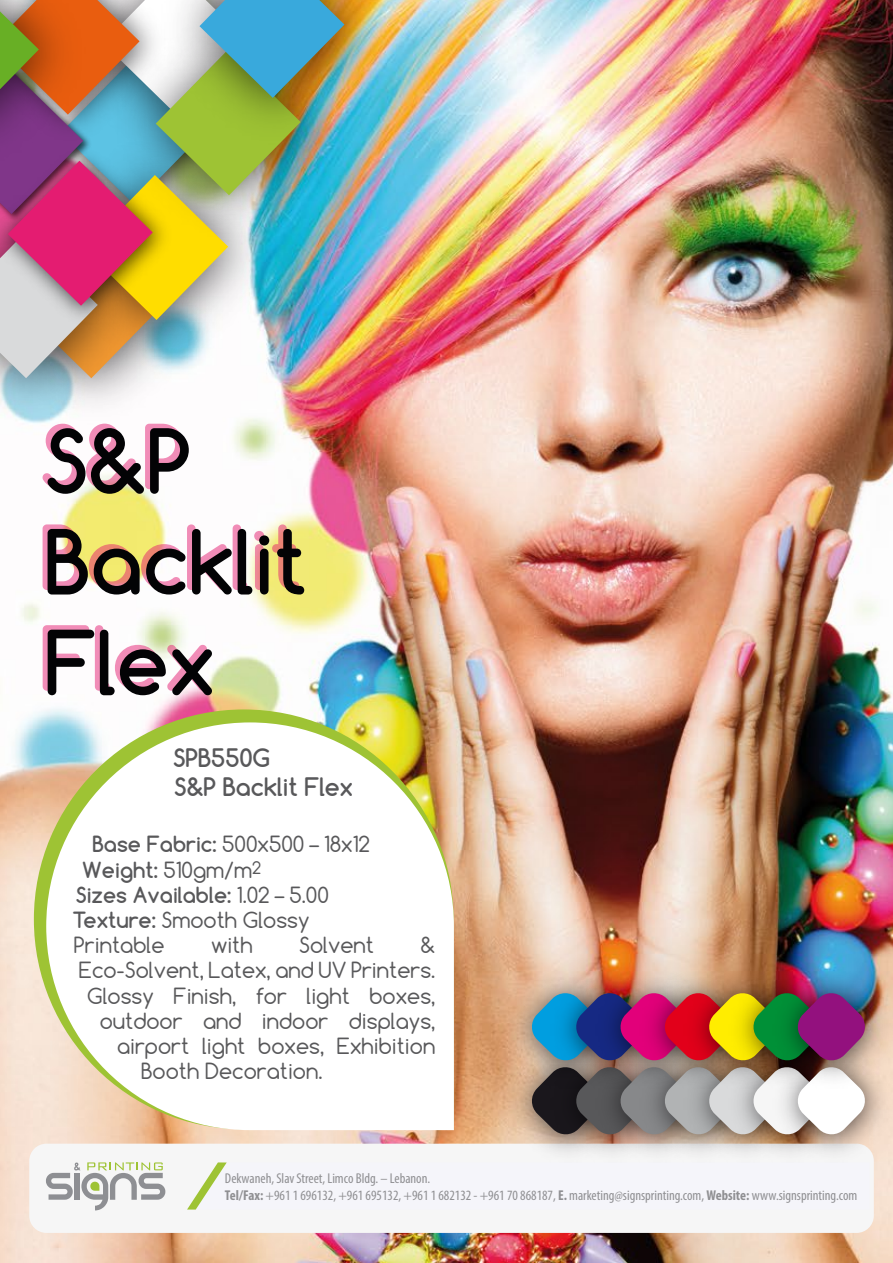
<style>
.page{position:relative;width:893px;height:1263px;background:#fff}
.page>*{position:absolute;margin:0;border:0;box-sizing:border-box;transform-origin:0 0}
.t1{font:700 84px/100.6px "Comfortaa";color:#030305}
.t2{font:700 24px/28.8px "Comfortaa";color:#58585a}
.t3{font:21px "Comfortaa";color:#58585a}
.t4{font:700 21px "Comfortaa";color:#58585a}
.t5{font:condensed 14.25px/17.1px "Myriad Pro";color:#8f8f92}
.s1{font-weight:700}
.s2{font-weight:400}
</style>
<div class="page">
<img style="left:0;top:0;width:893px;height:1263px">
<div style="left:29px;top:1144px;width:845px;height:89px;background:#f6f6f6;border-radius:17px"></div>
<svg style="left:187px;top:1162px;width:40px;height:47px"></svg>
<svg style="left:46px;top:1162px;width:119px;height:48px"></svg>
<img style="left:164px;top:386px;width:66px;height:59px">
<img style="left:0;top:378px;width:164px;height:67px">
<img style="left:22px;top:378px;width:273px;height:8px">
<img style="left:497px;top:1098px;width:45px;height:46px">
<img style="left:542px;top:1136px;width:44px;height:16px">
<img style="left:586px;top:1136px;width:44px;height:16px">
<img style="left:630px;top:1136px;width:45px;height:16px">
<img style="left:675px;top:1136px;width:44px;height:16px">
<img style="left:719px;top:1136px;width:44px;height:16px">
<img style="left:763px;top:1098px;width:130px;height:74px">
<img style="left:497px;top:959px;width:45px;height:139px">
<img style="left:542px;top:959px;width:44px;height:32px">
<img style="left:586px;top:959px;width:44px;height:32px">
<img style="left:630px;top:959px;width:45px;height:32px">
<img style="left:675px;top:959px;width:44px;height:32px">
<img style="left:719px;top:959px;width:44px;height:32px">
<img style="left:763px;top:959px;width:130px;height:139px">
<img style="left:530px;top:991px;width:337px;height:145px">
<img style="left:344px;top:164px;width:23px;height:98px">
<img style="left:344px;top:0;width:67px;height:164px">
<img style="left:0;top:0;width:344px;height:378px">
<svg style="left:34px;top:709px;width:420px;height:420px;background:#d3d2a1"></svg>
<svg style="left:46px;top:722px;width:408px;height:408px"></svg>
<h1 class="t1" style="left:45px;top:411px;width:264px">S&amp;P<br>Backlit<br>Flex</h1>
<p class="t2" style="left:173px;top:743px;width:182px">SPB550G<br>S&amp;P Backlit Flex</p>
<p class="t3" style="left:92px;top:831px;width:279px"><span class="s1">Base Fabric:</span> 500x500 – 18x12</p>
<p class="t4" style="left:82px;top:856px;width:180px">Weight: <span class="s2">510gm/m</span><sup>2</sup></p>
<p class="t4" style="left:76px;top:881px;width:255px">Sizes Available: <span class="s2">1.02 – 5.00</span></p>
<p class="t3" style="left:73px;top:907px;width:239px"><span class="s1">Texture:</span> Smooth Glossy</p>
<p class="t3" style="left:74px;top:932px;width:92px">Printable</p>
<p class="t3" style="left:211px;top:932px;width:43px">with</p>
<p class="t3" style="left:299px;top:932px;width:76px">Solvent</p>
<p class="t3" style="left:421px;top:932px;width:16px">&amp;</p>
<p class="t3" style="left:79px;top:957px;width:358px">Eco-Solvent, Latex, and UV Printers.</p>
<p class="t3" style="left:87px;top:982px;width:350px">Glossy Finish, for light boxes,</p>
<p class="t3" style="left:100px;top:1007px;width:337px">outdoor and indoor displays,</p>
<p class="t3" style="left:117px;top:1033px;width:320px">airport light boxes, Exhibition</p>
<p class="t3" style="left:141px;top:1058px;width:183px">Booth Decoration.</p>
<p class="t5" style="left:225px;top:1169px;width:634px">Dekwaneh, Slav Street, Limco Bldg. – Lebanon.<br><span class="s1">Tel/Fax:</span> +961 1 696132, +961 695132, +961 1 682132 - +961 70 868187, <span class="s1">E.</span> marketing@signsprinting.com, <span class="s1">Website:</span> www.signsprinting.com</p>
</div>
